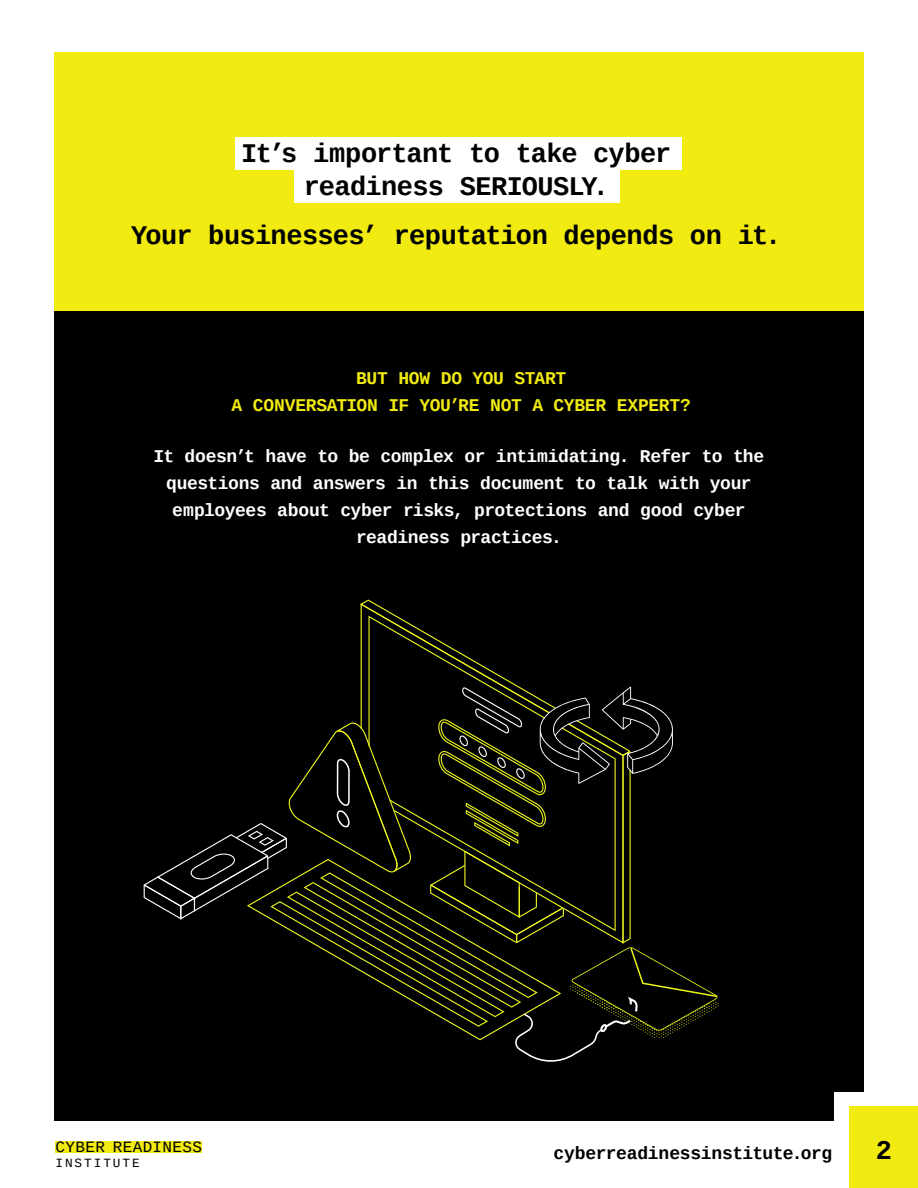
<style>
.page{position:relative;width:918px;height:1188px;background:#fff}
.page>*{position:absolute;margin:0;border:0;box-sizing:border-box;transform-origin:0 0}
.t1{font:700 27px/33px "Cousine";letter-spacing:-.025em;color:#000;text-align:center}
.t2{font:700 18px/27px "Cousine";letter-spacing:-.025em;color:#fff;text-align:center}
.t3{font:700 18px/27px "Cousine";letter-spacing:-.015em;color:#f1eb11;text-align:center}
.t4{font:700 18px "Cousine";letter-spacing:-.02em;color:#000}
.t5{font:15.75px "Cousine";letter-spacing:.025em;color:#000}
.t6{font:12.6px "Cousine";letter-spacing:.15em;color:#000}
</style>
<div class="page">
<div style="left:56px;top:1142px;width:146px;height:11px;background:#f1eb11"></div>
<div style="left:54px;top:54px;width:810px;height:1066px;background:#000"></div>
<svg style="left:144px;top:600px;width:575px;height:462px"></svg>
<div style="left:54px;top:52px;width:810px;height:259px;background:#f1eb11"></div>
<div style="left:235px;top:137px;width:446px;height:33px;background:#fff"></div>
<div style="left:295px;top:170px;width:325px;height:33px;background:#fff"></div>
<div style="left:835px;top:1093px;width:29px;height:95px;background:#fff"></div>
<div style="left:849px;top:1107px;width:69px;height:81px;background:#f1eb11"></div>
<h1 class="t1" style="left:241px;top:137px;width:432px">It’s important to take cyber readiness SERIOUSLY.</h1>
<h1 class="t1" style="left:131px;top:219px;width:652px">Your businesses’ reputation depends on it.</h1>
<p class="t3" style="left:232px;top:365px;width:461px">BUT HOW DO YOU START<br>A CONVERSATION IF YOU’RE NOT A CYBER EXPERT?</p>
<p class="t2" style="left:154px;top:443px;width:612px">It doesn’t have to be complex or intimidating. Refer to the questions and answers in this document to talk with your employees about cyber risks, protections and good cyber readiness practices.</p>
<p class="t5" style="left:56px;top:1136px;width:148px">CYBER READINESS</p>
<p class="t6" style="left:56px;top:1154px;width:86px">INSTITUTE</p>
<p class="t4" style="left:554px;top:1141px;width:280px">cyberreadinessinstitute.org</p>
<h1 class="t1" style="left:876px;top:1134px;width:18px">2</h1>
</div>
